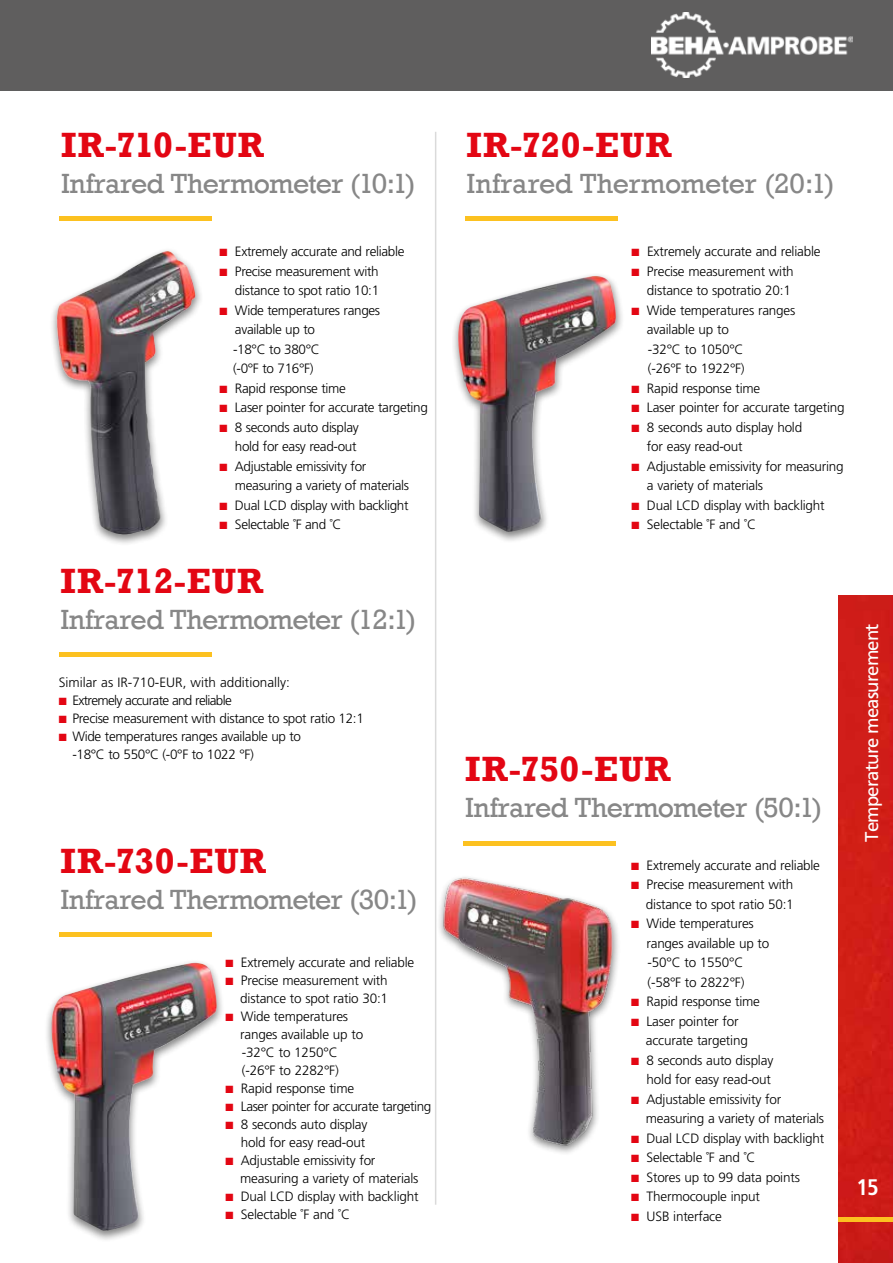
<style>
.page{position:relative;width:893px;height:1263px;background:#fff}
.page>*{position:absolute;margin:0;border:0;box-sizing:border-box;transform-origin:0 0}
.t1{font:700 36px "Rockwell";letter-spacing:.025em;color:#e30613}
.t2{font:28.5px "Rockwell";letter-spacing:-.02em;color:#878787}
.t3{font:700 condensed 22.5px "Frutiger";color:#fff}
.t4{font:18.6px "Frutiger";letter-spacing:-.045em;color:#fff}
.t5{font:300 13.5px/19.5px "Frutiger";letter-spacing:-.015em;color:#000}
.t6{font:300 13.5px "Frutiger";letter-spacing:-.05em;color:#000}
.s1{color:#e30613}
</style>
<div class="page">
<div style="left:839px;top:595px;width:54px;height:668px;background:#d11e18"></div>
<div style="left:0;top:0;width:893px;height:90px;background:#5f5e5e"></div>
<hr style="left:435px;top:132px;width:1px;height:1073px;background:#dadada">
<hr style="left:60px;top:217px;width:152px;height:4px;background:#fcc120">
<div style="left:49px;top:247px;width:155px;height:299px;background:#000;opacity:.5"></div>
<img style="left:56px;top:251px;width:140px;height:283px">
<hr style="left:465px;top:217px;width:152px;height:4px;background:#fcc120">
<div style="left:451px;top:272px;width:174px;height:272px;background:#000;opacity:.5"></div>
<img style="left:458px;top:276px;width:159px;height:256px">
<hr style="left:463px;top:841px;width:153px;height:4px;background:#fcc120">
<img style="left:436px;top:843px;width:182px;height:321px">
<hr style="left:59px;top:933px;width:152px;height:4px;background:#fcc120">
<div style="left:44px;top:959px;width:182px;height:284px;background:#000;opacity:.5"></div>
<img style="left:51px;top:963px;width:166px;height:268px">
<div style="left:838px;top:1217px;width:55px;height:5px;background:#fcc120"></div>
<img style="left:651px;top:13px;width:202px;height:64px">
<hr style="left:59px;top:653px;width:152px;height:4px;background:#fcc120">
<h1 class="t1" style="left:61px;top:123px;width:205px">IR-710-EUR</h1>
<h2 class="t2" style="left:61px;top:167px;width:356px">Infrared Thermometer (10:1)</h2>
<p class="t5" style="left:220px;top:242px;width:186px"><span class="s1">■</span> Extremely accurate and reliable</p>
<p class="t5" style="left:220px;top:261px;width:161px;text-align:right"><span class="s1">■</span> Precise measurement with distance to spot ratio 10:1</p>
<p class="t5" style="left:233px;top:300px;width:149px;text-indent:-14px"><span class="s1">■</span> Wide temperatures ranges available up to<br>-18°C to 380°C<br>(-0°F to 716°F)</p>
<p class="t5" style="left:220px;top:378px;width:128px"><span class="s1">■</span> Rapid response time</p>
<p class="t5" style="left:220px;top:398px;width:210px"><span class="s1">■</span> Laser pointer for accurate targeting</p>
<p class="t5" style="left:220px;top:417px;width:141px;text-align:right"><span class="s1">■</span> 8 seconds auto display hold for easy read-out</p>
<p class="t5" style="left:235px;top:456px;width:176px;text-indent:-15px"><span class="s1">■</span> Adjustable emissivity for measuring a variety of materials</p>
<p class="t5" style="left:220px;top:495px;width:190px"><span class="s1">■</span> Dual LCD display with backlight</p>
<p class="t5" style="left:220px;top:515px;width:123px"><span class="s1">■</span> Selectable ˚F and ˚C</p>
<h1 class="t1" style="left:60px;top:559px;width:204px">IR-712-EUR</h1>
<h2 class="t2" style="left:60px;top:603px;width:358px">Infrared Thermometer (12:1)</h2>
<p class="t5" style="left:59px;top:672px;width:233px">Similar as IR-710-EUR, with additionally:</p>
<p class="t6" style="left:59px;top:692px;width:174px"><span class="s1">■</span> Extremely accurate and reliable</p>
<p class="t5" style="left:59px;top:708px;width:306px"><span class="s1">■</span> Precise measurement with distance to spot ratio 12:1</p>
<p class="t5" style="left:72px;top:727px;width:230px;line-height:18px;text-indent:-13px"><span class="s1">■</span> Wide temperatures ranges available up to -18°C to 550°C (-0°F to 1022 °F)</p>
<h1 class="t1" style="left:60px;top:839px;width:207px">IR-730-EUR</h1>
<h2 class="t2" style="left:60px;top:882px;width:359px">Infrared Thermometer (30:1)</h2>
<p class="t5" style="left:225px;top:953px;width:190px"><span class="s1">■</span> Extremely accurate and reliable</p>
<p class="t5" style="left:225px;top:972px;width:164px;line-height:18px;text-align:right"><span class="s1">■</span> Precise measurement with distance to spot ratio 30:1</p>
<p class="t5" style="left:240px;top:1008px;width:124px;line-height:18px;text-indent:-15px"><span class="s1">■</span> Wide temperatures ranges available up to -32°C to 1250°C (-26°F to 2282°F)</p>
<p class="t5" style="left:225px;top:1079px;width:130px"><span class="s1">■</span> Rapid response time</p>
<p class="t5" style="left:225px;top:1097px;width:208px"><span class="s1">■</span> Laser pointer for accurate targeting</p>
<p class="t5" style="left:225px;top:1116px;width:144px;line-height:18px;text-align:right"><span class="s1">■</span> 8 seconds auto display hold for easy read-out</p>
<p class="t5" style="left:240px;top:1152px;width:180px;line-height:18px;text-indent:-15px"><span class="s1">■</span> Adjustable emissivity for measuring a variety of materials</p>
<p class="t5" style="left:225px;top:1187px;width:195px"><span class="s1">■</span> Dual LCD display with backlight</p>
<p class="t5" style="left:225px;top:1205px;width:126px"><span class="s1">■</span> Selectable ˚F and ˚C</p>
<h1 class="t1" style="left:466px;top:123px;width:207px">IR-720-EUR</h1>
<h2 class="t2" style="left:466px;top:167px;width:370px">Infrared Thermometer (20:1)</h2>
<p class="t5" style="left:631px;top:242px;width:191px"><span class="s1">■</span> Extremely accurate and reliable</p>
<p class="t5" style="left:631px;top:261px;width:164px;text-align:right"><span class="s1">■</span> Precise measurement with distance to spotratio 20:1</p>
<p class="t5" style="left:647px;top:300px;width:150px;text-indent:-16px"><span class="s1">■</span> Wide temperatures ranges available up to<br>-32°C to 1050°C<br>(-26°F to 1922°F)</p>
<p class="t5" style="left:631px;top:378px;width:130px"><span class="s1">■</span> Rapid response time</p>
<p class="t5" style="left:631px;top:398px;width:215px"><span class="s1">■</span> Laser pointer for accurate targeting</p>
<p class="t5" style="left:647px;top:417px;width:157px;text-indent:-16px"><span class="s1">■</span> 8 seconds auto display hold for easy read-out</p>
<p class="t5" style="left:647px;top:456px;width:198px;text-indent:-16px"><span class="s1">■</span> Adjustable emissivity for measuring a variety of materials</p>
<p class="t5" style="left:631px;top:495px;width:195px"><span class="s1">■</span> Dual LCD display with backlight</p>
<p class="t5" style="left:631px;top:515px;width:126px"><span class="s1">■</span> Selectable ˚F and ˚C</p>
<h1 class="t1" style="left:465px;top:747px;width:207px">IR-750-EUR</h1>
<h2 class="t2" style="left:465px;top:791px;width:359px">Infrared Thermometer (50:1)</h2>
<p class="t5" style="left:631px;top:855px;width:190px"><span class="s1">■</span> Extremely accurate and reliable</p>
<p class="t5" style="left:631px;top:875px;width:164px;text-align:right"><span class="s1">■</span> Precise measurement with distance to spot ratio 50:1</p>
<p class="t5" style="left:646px;top:914px;width:124px;text-indent:-15px"><span class="s1">■</span> Wide temperatures ranges available up to -50°C to 1550°C (-58°F to 2822°F)</p>
<p class="t5" style="left:631px;top:992px;width:130px"><span class="s1">■</span> Rapid response time</p>
<p class="t5" style="left:646px;top:1011px;width:103px;text-indent:-15px"><span class="s1">■</span> Laser pointer for accurate targeting</p>
<p class="t5" style="left:631px;top:1050px;width:144px;text-align:right"><span class="s1">■</span> 8 seconds auto display hold for easy read-out</p>
<p class="t5" style="left:646px;top:1089px;width:180px;text-indent:-15px"><span class="s1">■</span> Adjustable emissivity for measuring a variety of materials</p>
<p class="t5" style="left:631px;top:1128px;width:195px"><span class="s1">■</span> Dual LCD display with backlight</p>
<p class="t5" style="left:631px;top:1148px;width:126px"><span class="s1">■</span> Selectable ˚F and ˚C</p>
<p class="t5" style="left:631px;top:1167px;width:170px"><span class="s1">■</span> Stores up to 99 data points</p>
<p class="t5" style="left:631px;top:1187px;width:130px"><span class="s1">■</span> Thermocouple input</p>
<p class="t5" style="left:631px;top:1206px;width:92px"><span class="s1">■</span> USB interface</p>
<h3 class="t4" style="left:861px;top:842px;width:220px;rotate:-90deg">Temperature measurement</h3>
<h3 class="t3" style="left:856px;top:1174px;width:24px">15</h3>
</div>
